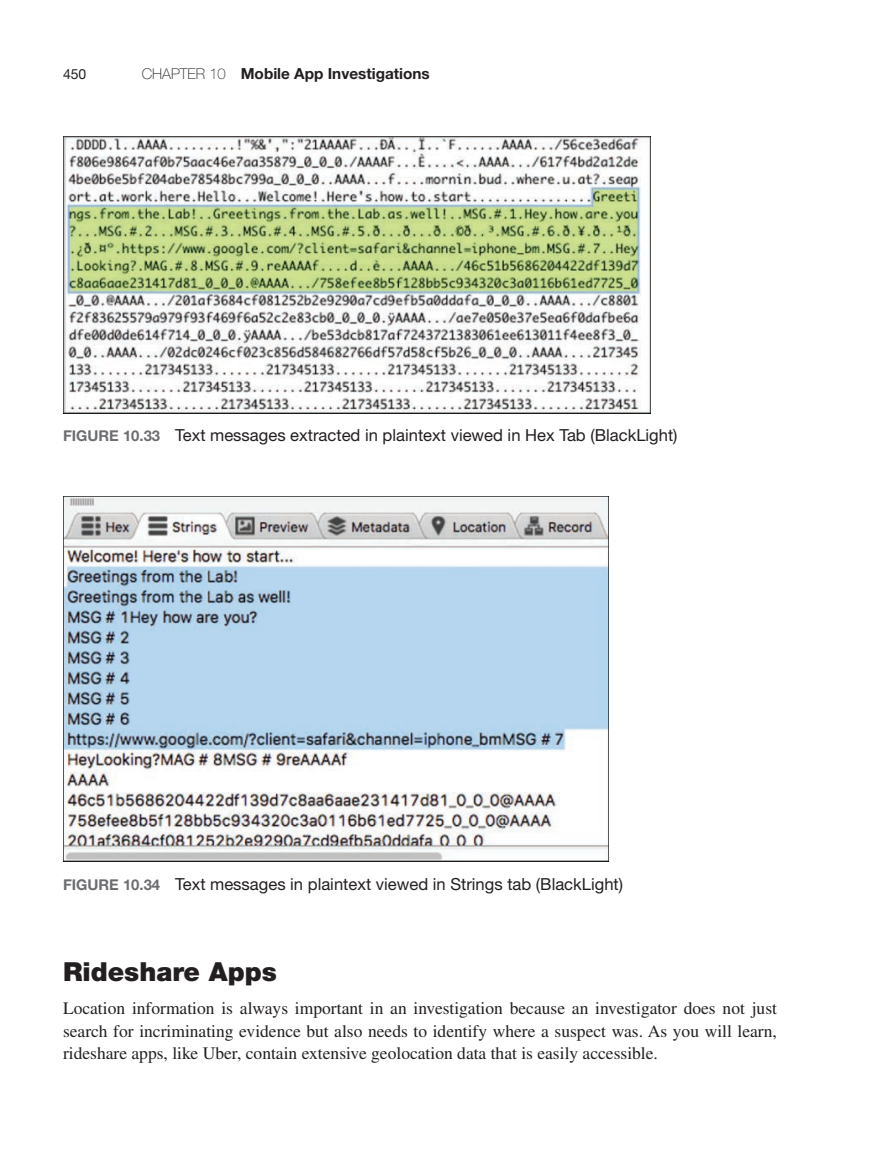
<style>
.page{position:relative;width:882px;height:1150px;background:#fff}
.page>*{position:absolute;margin:0;border:0;box-sizing:border-box;transform-origin:0 0}
.t1{font:900 26.25px "Helvetica Neue LT Std";color:#231f20}
.t2{font:17.5px/22.8px "Times LT Std";color:#231f20;text-align:justify}
.t3{font:16.62px "Helvetica Neue LT Std";color:#231f20}
.t4{font:700 15.4px "Helvetica Neue LT Std";color:#231f20}
.t5{font:14px "Helvetica Neue LT Std";color:#231f20}
.s1{font-weight:100;font-size:14.88px}
.s2{font-weight:700;font-size:14.88px;color:#6c6d70}
</style>
<div class="page">
<img style="left:63px;top:137px;width:588px;height:276px">
<img style="left:63px;top:497px;width:546px;height:364px">
<p class="t5" style="left:63px;top:65px;width:25px">450</p>
<p class="t4" style="left:142px;top:64px;width:290px"><span class="s1">CHAPTER 10</span> Mobile App Investigations</p>
<p class="t3" style="left:63px;top:425px;width:616px"><span class="s2">FIGURE 10.33</span> Text messages extracted in plaintext viewed in Hex Tab (BlackLight)</p>
<p class="t3" style="left:63px;top:873px;width:562px"><span class="s2">FIGURE 10.34</span> Text messages in plaintext viewed in Strings tab (BlackLight)</p>
<h1 class="t1" style="left:63px;top:955px;width:215px">Rideshare Apps</h1>
<p class="t2" style="left:63px;top:996px;width:716px">Location information is always important in an investigation because an investigator does not just search for incriminating evidence but also needs to identify where a suspect was. As you will learn, rideshare apps, like Uber, contain extensive geolocation data that is easily accessible.</p>
</div>
